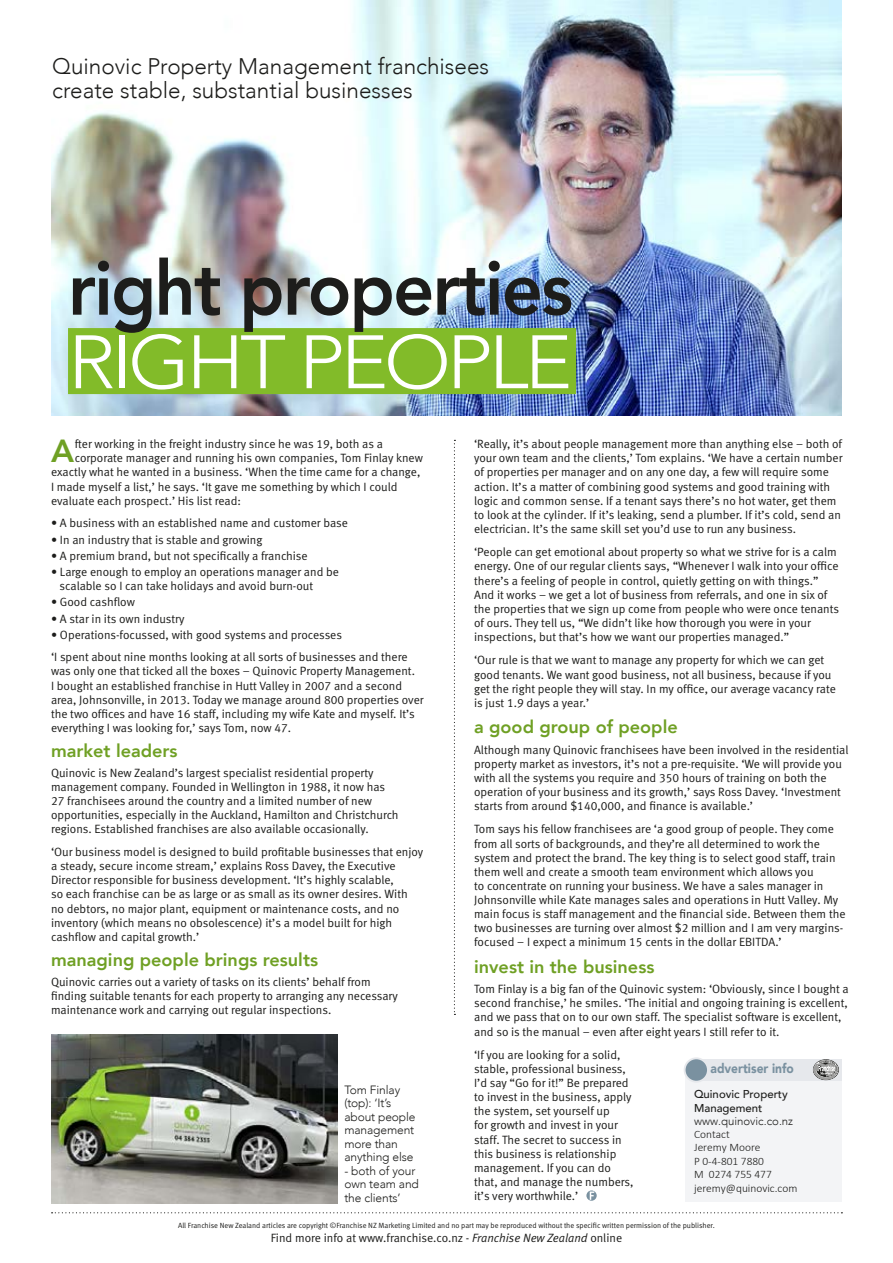
<style>
.page{position:relative;width:893px;height:1263px;background:#fff}
.page>*{position:absolute;margin:0;border:0;box-sizing:border-box;transform-origin:0 0}
.t1{font:800 75.6px "Avenir";letter-spacing:-.025em;color:#1d1d1b;scale:.95 1}
.t2{font:300 74.7px "Avenir";letter-spacing:-.05em;color:#fff;scale:1.07 1}
.t3{font:800 31.95px "Avenir";color:#6fa024}
.t4{font:300 22.5px/24.8px "Avenir";color:#1d1d1b}
.t5{font:800 18px "Avenir";color:#6fa024}
.t6{font:900 13.35px "Avenir";color:#7a91a0;scale:.9 1}
.t7{font:12px/14.1px "Meta Normal LF";color:#1d1d1b}
.t8{font:300 12px/13.5px "Avenir";letter-spacing:-.01em;color:#1d1d1b}
.t9{font:300 11.4px/13.5px "Calibri";color:#1d1d1b}
.t10{font:500 11.4px/13.5px "Avenir";color:#1d1d1b}
.t11{font:300 11.4px "Avenir";color:#1d1d1b}
.t12{font:7.5px "Meta Normal LF";color:#1d1d1b}
.s1{font-style:italic}
</style>
<div class="page">
<svg style="left:52px;top:1212px;width:790px;height:1px"></svg>
<svg style="left:454px;top:440px;width:1px;height:575px"></svg>
<svg style="left:586px;top:1190px;width:11px;height:11px"></svg>
<svg style="left:590px;top:1191px;width:4px;height:9px"></svg>
<div style="left:686px;top:1059px;width:156px;height:142px;background:#f3f4f6"></div>
<div style="left:693px;top:1059px;width:149px;height:21px;background:#e6e8ec"></div>
<div style="left:685px;top:1058px;width:23px;height:24px;background:#7a91a0;border-radius:50%"></div>
<div style="left:684px;top:1057px;width:25px;height:26px;border:2px solid #e6e8ec;border-radius:50%"></div>
<svg style="left:813px;top:1059px;width:26px;height:21px"></svg>
<img style="left:51px;top:0;width:791px;height:416px">
<img style="left:51px;top:1034px;width:286px;height:169px">
<div style="left:68px;top:328px;width:508px;height:66px;background:#82bb29"></div>
<h3 class="t4" style="left:52px;top:53px;width:438px">Quinovic Property Management franchisees create stable, substantial businesses</h3>
<h1 class="t1" style="left:68px;top:230px;width:533px">right properties</h1>
<h2 class="t2" style="left:68px;top:318px;width:473px">RIGHT PEOPLE</h2>
<p class="t7" style="left:474px;top:437px;width:370px">‘Really, it’s about people management more than anything else – both of your own team and the clients,’ Tom explains. ‘We have a certain number of properties per manager and on any one day, a few will require some action. It’s a matter of combining good systems and good training with logic and common sense. If a tenant says there’s no hot water, get them to look at the cylinder. If it’s leaking, send a plumber. If it’s cold, send an electrician. It’s the same skill set you’d use to run any business.</p>
<p class="t7" style="left:474px;top:545px;width:367px">‘People can get emotional about property so what we strive for is a calm energy. One of our regular clients says, “Whenever I walk into your office there’s a feeling of people in control, quietly getting on with things.” And it works – we get a lot of business from referrals, and one in six of the properties that we sign up come from people who were once tenants of ours. They tell us, “We didn’t like how thorough you were in your inspections, but that’s how we want our properties managed.”</p>
<p class="t7" style="left:474px;top:653px;width:363px">‘Our rule is that we want to manage any property for which we can get good tenants. We want good business, not all business, because if you get the right people they will stay. In my office, our average vacancy rate is just 1.9 days a year.’</p>
<h3 class="t5" style="left:474px;top:713px;width:205px">a good group of people</h3>
<p class="t7" style="left:474px;top:742px;width:376px">Although many Quinovic franchisees have been involved in the residential property market as investors, it’s not a pre-requisite. ‘We will provide you with all the systems you require and 350 hours of training on both the operation of your business and its growth,’ says Ross Davey. ‘Investment starts from around $140,000, and finance is available.’</p>
<p class="t7" style="left:474px;top:822px;width:373px">Tom says his fellow franchisees are ‘a good group of people. They come from all sorts of backgrounds, and they’re all determined to work the system and protect the brand. The key thing is to select good staff, train them well and create a smooth team environment which allows you<br>to concentrate on running your business. We have a sales manager in Johnsonville while Kate manages sales and operations in Hutt Valley. My main focus is staff management and the financial side. Between them the two businesses are turning over almost $2 million and I am very margins&shy;focused – I expect a minimum 15 cents in the dollar EBITDA.’</p>
<h3 class="t5" style="left:474px;top:952px;width:182px">invest in the business</h3>
<p class="t7" style="left:474px;top:982px;width:376px">Tom Finlay is a big fan of the Quinovic system: ‘Obviously, since I bought a second franchise,’ he smiles. ‘The initial and ongoing training is excellent, and we pass that on to our own staff. The specialist software is excellent, and so is the manual – even after eight years I still refer to it.</p>
<p class="t7" style="left:474px;top:1047px;width:161px">‘If you are looking for a solid, stable, professional business,<br>I’d say “Go for it!” Be prepared to invest in the business, apply the system, set yourself up<br>for growth and invest in your staff. The secret to success in this business is relationship management. If you can do that, and manage the numbers, it’s very worthwhile.’</p>
<h3 class="t3" style="left:51px;top:426px;width:25px">A</h3>
<p class="t7" style="left:75px;top:437px;width:310px">fter working in the freight industry since he was 19, both as a</p>
<p class="t7" style="left:75px;top:451px;width:350px">corporate manager and running his own companies, Tom Finlay knew</p>
<p class="t7" style="left:51px;top:465px;width:371px">exactly what he wanted in a business. ‘When the time came for a change,</p>
<p class="t7" style="left:51px;top:479px;width:348px">I made myself a list,’ he says. ‘It gave me something by which I could</p>
<p class="t7" style="left:51px;top:493px;width:191px">evaluate each prospect.’ His list read:</p>
<p class="t7" style="left:51px;top:516px;width:298px">• A business with an established name and customer base</p>
<p class="t7" style="left:51px;top:532px;width:213px">• In an industry that is stable and growing</p>
<p class="t7" style="left:51px;top:548px;width:258px">• A premium brand, but not specifically a franchise</p>
<p class="t7" style="left:60px;top:565px;width:281px;text-indent:-9px">• Large enough to employ an operations manager and be scalable so I can take holidays and avoid burn-out</p>
<p class="t7" style="left:51px;top:595px;width:85px">• Good cashflow</p>
<p class="t7" style="left:51px;top:611px;width:135px">• A star in its own industry</p>
<p class="t7" style="left:51px;top:623px;width:358px;line-height:22.6px">• Operations-focussed, with good systems and processes<br>‘I spent about nine months looking at all sorts of businesses and there</p>
<p class="t7" style="left:51px;top:664px;width:374px">was only one that ticked all the boxes – Quinovic Property Management.<br>I bought an established franchise in Hutt Valley in 2007 and a second area, Johnsonville, in 2013. Today we manage around 800 properties over the two offices and have 16 staff, including my wife Kate and myself. It’s everything I was looking for,’ says Tom, now 47.</p>
<h3 class="t5" style="left:51px;top:737px;width:128px">market leaders</h3>
<p class="t7" style="left:51px;top:766px;width:349px">Quinovic is New Zealand’s largest specialist residential property management company. Founded in Wellington in 1988, it now has 27 franchisees around the country and a limited number of new opportunities, especially in the Auckland, Hamilton and Christchurch regions. Established franchises are also available occasionally.</p>
<p class="t7" style="left:51px;top:845px;width:374px">‘Our business model is designed to build profitable businesses that enjoy a steady, secure income stream,’ explains Ross Davey, the Executive Director responsible for business development. ‘It’s highly scalable,<br>so each franchise can be as large or as small as its owner desires. With no debtors, no major plant, equipment or maintenance costs, and no inventory (which means no obsolescence) it’s a model built for high cashflow and capital growth.’</p>
<h3 class="t5" style="left:51px;top:946px;width:269px">managing people brings results</h3>
<p class="t7" style="left:51px;top:974px;width:348px">Quinovic carries out a variety of tasks on its clients’ behalf from finding suitable tenants for each property to arranging any necessary maintenance work and carrying out regular inspections.</p>
<p class="t6" style="left:710px;top:1057px;width:94px">advertiser info</p>
<p class="t8" style="left:344px;top:1083px;width:73px">Tom Finlay (top): ‘It’s about people management more than anything else</p>
<p class="t8" style="left:344px;top:1164px;width:76px">- both of your own team and the clients’</p>
<p class="t12" style="left:178px;top:1221px;width:538px">All Franchise New Zealand articles are copyright ©Franchise NZ Marketing Limited and no part may be reproduced without the specific written permission of the publisher.</p>
<p class="t7" style="left:271px;top:1231px;width:353px">Find more info at www.franchise.co.nz - <span class="s1">Franchise New Zealand</span> online</p>
<p class="t10" style="left:694px;top:1087px;width:95px">Quinovic Property<br>Management</p>
<p class="t11" style="left:694px;top:1114px;width:101px">www.quinovic.co.nz</p>
<p class="t9" style="left:694px;top:1127px;width:105px">Contact<br>Jeremy Moore<br>P 0-4-801 7880<br>M 0274 755 477 jeremy@quinovic.com</p>
</div>
